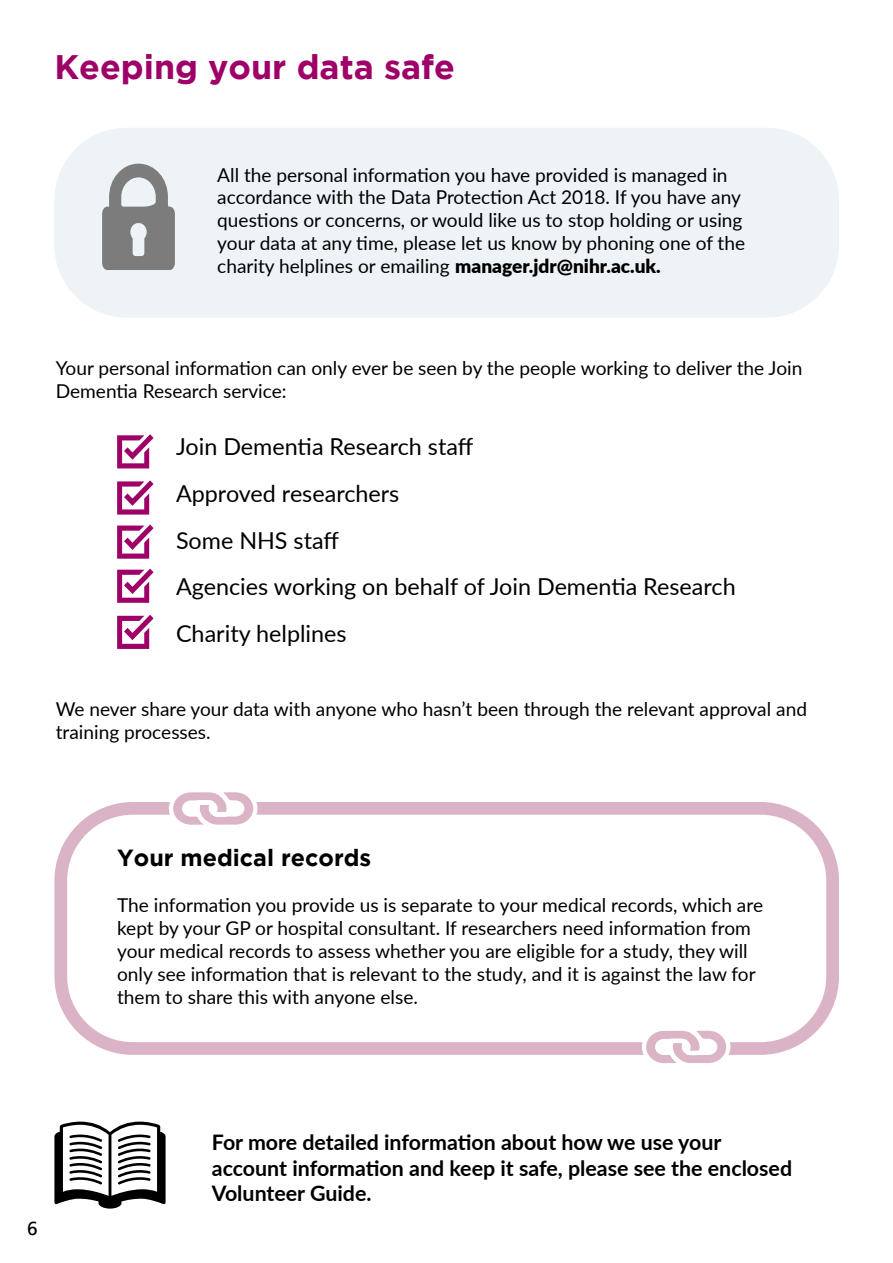
<style>
.page{position:relative;width:893px;height:1263px;background:#fff}
.page>*{position:absolute;margin:0;border:0;box-sizing:border-box;transform-origin:0 0}
.t1{font:700 33.9px "Gotham";color:#9e0068}
.t2{font:23.4px/46.7px "Lato";color:#000}
.t3{font:700 23.4px "Gotham";color:#000}
.t4{font:700 21.45px/25.7px "Lato";color:#000}
.t5{font:19.05px/23px "Lato";color:#000}
.t6{font:19.05px "Frutiger LT";color:#000}
.s1{font-weight:900}
</style>
<div class="page">
<div style="left:54px;top:128px;width:785px;height:190px;background:#edf3f6;border-radius:72px"></div>
<svg style="left:102px;top:164px;width:73px;height:106px"></svg>
<svg style="left:117px;top:434px;width:37px;height:34px"></svg>
<svg style="left:117px;top:480px;width:37px;height:35px"></svg>
<svg style="left:117px;top:524px;width:37px;height:35px"></svg>
<svg style="left:117px;top:569px;width:37px;height:34px"></svg>
<svg style="left:117px;top:615px;width:37px;height:34px"></svg>
<div style="left:54px;top:802px;width:785px;height:253px;border:13px solid #dbb3c6;border-radius:72px"></div>
<svg style="left:54px;top:1121px;width:112px;height:87px"></svg>
<svg style="left:167px;top:792px;width:93px;height:33px"></svg>
<svg style="left:640px;top:1030px;width:93px;height:33px"></svg>
<h1 class="t1" style="left:54px;top:47px;width:402px">Keeping your data safe</h1>
<p class="t5" style="left:217px;top:162px;width:529px">All the personal information you have provided is managed in accordance with the Data Protection Act 2018. If you have any questions or concerns, or would like us to stop holding or using your data at any time, please let us know by phoning one of the charity helplines or emailing <span class="s1">manager.jdr@nihr.ac.uk.</span></p>
<p class="t5" style="left:56px;top:356px;width:748px">Your personal information can only ever be seen by the people working to deliver the Join<br>Dementia Research service:</p>
<p class="t2" style="left:176px;top:422px;width:561px">Join Dementia Research staff<br>Approved researchers<br>Some NHS staff<br>Agencies working on behalf of Join Dementia Research<br>Charity helplines</p>
<p class="t5" style="left:56px;top:696px;width:753px">We never share your data with anyone who hasn’t been through the relevant approval and training processes.</p>
<p class="t3" style="left:117px;top:844px;width:256px">Your medical records</p>
<p class="t5" style="left:117px;top:893px;width:647px">The information you provide us is separate to your medical records, which are kept by your GP or hospital consultant. If researchers need information from your medical records to assess whether you are eligible for a study, they will only see information that is relevant to the study, and it is against the law for them to share this with anyone else.</p>
<p class="t6" style="left:27px;top:1217px;width:12px">6</p>
<p class="t4" style="left:212px;top:1128px;width:582px">For more detailed information about how we use your account information and keep it safe, please see the enclosed<br>Volunteer Guide.</p>
</div>
